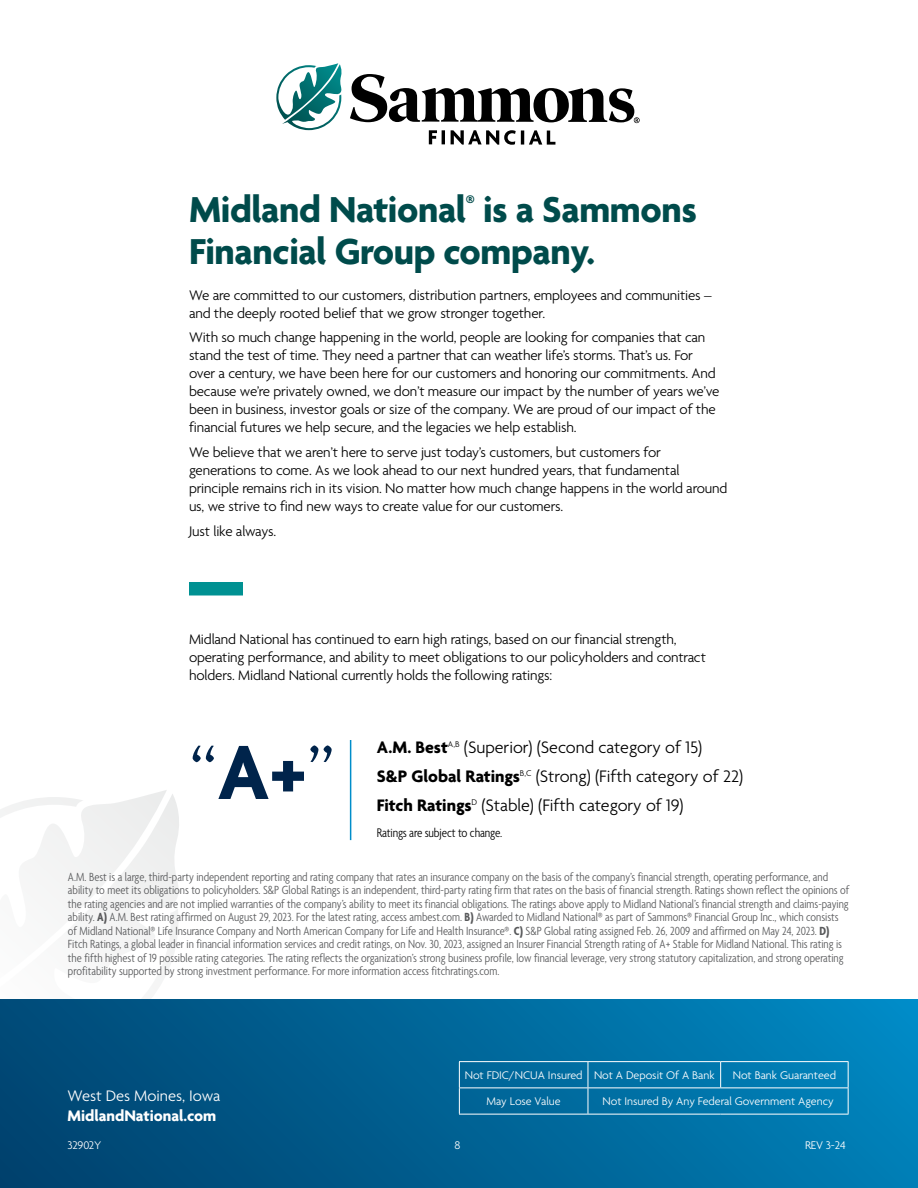
<style>
.page{position:relative;width:918px;height:1188px;background:#fff}
.page>*{position:absolute;margin:0;border:0;box-sizing:border-box;transform-origin:0 0}
.t1{font:300 82.5px "Agenda";color:#00244b}
.t2{font:700 39px/42px "Agenda";letter-spacing:-.01em;color:#004b4b}
.t3{font:300 18px/29.2px "Agenda";color:#000}
.t4{font:700 16.5px "Agenda";color:#fff}
.t5{font:300 16.5px "Agenda";color:#fff}
.t6{font:300 15px/18px "Agenda";letter-spacing:-.01em;color:#000}
.t7{font:300 condensed 13.5px "Agenda";letter-spacing:-.01em;color:#000}
.t8{font:300 condensed 12.75px/13.5px "Agenda";color:#58595b}
.t9{font:300 12px "Agenda";color:#fff}
.s1{font-weight:700}
</style>
<div class="page">
<svg style="left:0;top:790px;width:179px;height:194px"></svg>
<div style="left:0;top:999px;width:918px;height:189px;background:linear-gradient(to right,#004470,#0386be)"></div>
<hr style="left:459px;top:1088px;width:129px;height:1px;background:#fff">
<hr style="left:588px;top:1088px;width:133px;height:1px;background:#fff">
<hr style="left:721px;top:1088px;width:128px;height:1px;background:#fff">
<hr style="left:459px;top:1061px;width:129px;height:1px;background:#fff">
<hr style="left:588px;top:1061px;width:133px;height:1px;background:#fff">
<hr style="left:721px;top:1061px;width:128px;height:1px;background:#fff">
<svg style="left:720px;top:1062px;width:1px;height:26px"></svg>
<svg style="left:459px;top:1062px;width:1px;height:52px"></svg>
<svg style="left:588px;top:1062px;width:1px;height:52px"></svg>
<svg style="left:848px;top:1062px;width:1px;height:52px"></svg>
<hr style="left:459px;top:1114px;width:129px;height:1px;background:#fff">
<hr style="left:588px;top:1114px;width:133px;height:1px;background:#fff">
<hr style="left:721px;top:1114px;width:128px;height:1px;background:#fff">
<svg style="left:429px;top:130px;width:8px;height:14px"></svg>
<hr style="left:442px;top:130px;width:3px;height:14px;background:#000">
<svg style="left:451px;top:130px;width:65px;height:15px"></svg>
<hr style="left:521px;top:130px;width:3px;height:15px;background:#000">
<svg style="left:529px;top:130px;width:26px;height:15px"></svg>
<svg style="left:276px;top:63px;width:66px;height:67px"></svg>
<svg style="left:350px;top:74px;width:290px;height:49px"></svg>
<div style="left:189px;top:582px;width:54px;height:14px;background:#009192"></div>
<hr style="left:350px;top:740px;width:1px;height:100px;background:#008dca">
<h2 class="t2" style="left:189px;top:191px;width:509px">Midland National<sup>®</sup> is a Sammons<br>Financial Group company.</h2>
<p class="t6" style="left:189px;top:287px;width:524px">We are committed to our customers, distribution partners, employees and communities – and the deeply rooted belief that we grow stronger together.</p>
<p class="t6" style="left:189px;top:329px;width:532px">With so much change happening in the world, people are looking for companies that can stand the test of time. They need a partner that can weather life’s storms. That’s us. For over a century, we have been here for our customers and honoring our commitments. And because we’re privately owned, we don’t measure our impact by the number of years we’ve been in business, investor goals or size of the company. We are proud of our impact of the financial futures we help secure, and the legacies we help establish.</p>
<p class="t6" style="left:189px;top:444px;width:540px">We believe that we aren’t here to serve just today’s customers, but customers for generations to come. As we look ahead to our next hundred years, that fundamental principle remains rich in its vision. No matter how much change happens in the world around us, we strive to find new ways to create value for our customers.</p>
<p class="t6" style="left:189px;top:523px;width:89px">Just like always.</p>
<p class="t6" style="left:189px;top:631px;width:518px">Midland National has continued to earn high ratings, based on our financial strength, operating performance, and ability to meet obligations to our policyholders and contract holders. Midland National currently holds the following ratings:</p>
<h1 class="t1" style="left:189px;top:728px;width:148px">“<span class="s1">A+</span>”</h1>
<h3 class="t3" style="left:377px;top:734px;width:368px"><span class="s1">A.M. Best</span><sup>A,B</sup> (Superior) (Second category of 15)<br><span class="s1">S&amp;P Global Ratings</span><sup>B,C</sup> (Strong) (Fifth category of 22)<br><span class="s1">Fitch Ratings</span><sup>D</sup> (Stable) (Fifth category of 19)</h3>
<p class="t7" style="left:377px;top:826px;width:127px">Ratings are subject to change.</p>
<p class="t8" style="left:68px;top:871px;width:783px">A.M. Best is a large, third-party independent reporting and rating company that rates an insurance company on the basis of the company’s financial strength, operating performance, and ability to meet its obligations to policyholders. S&amp;P Global Ratings is an independent, third-party rating firm that rates on the basis of financial strength. Ratings shown reflect the opinions of the rating agencies and are not implied warranties of the company’s ability to meet its financial obligations. The ratings above apply to Midland National’s financial strength and claims-paying ability. <span class="s1">A)</span> A.M. Best rating affirmed on August 29, 2023. For the latest rating, access ambest.com. <span class="s1">B)</span> Awarded to Midland National® as part of Sammons® Financial Group Inc., which consists of Midland National® Life Insurance Company and North American Company for Life and Health Insurance®. <span class="s1">C)</span> S&amp;P Global rating assigned Feb. 26, 2009 and affirmed on May 24, 2023. <span class="s1">D)<br></span>Fitch Ratings, a global leader in financial information services and credit ratings, on Nov. 30, 2023, assigned an Insurer Financial Strength rating of A+ Stable for Midland National. This rating is the fifth highest of 19 possible rating categories. The rating reflects the organization’s strong business profile, low financial leverage, very strong statutory capitalization, and strong operating profitability supported by strong investment performance. For more information access fitchratings.com.</p>
<p class="t5" style="left:68px;top:1087px;width:154px">West Des Moines, Iowa</p>
<p class="t4" style="left:68px;top:1107px;width:150px">MidlandNational.com</p>
<p class="t9" style="left:465px;top:1069px;width:251px">Not FDIC/NCUA Insured Not A Deposit Of A Bank</p>
<p class="t9" style="left:733px;top:1069px;width:105px">Not Bank Guaranteed</p>
<p class="t9" style="left:487px;top:1095px;width:76px">May Lose Value</p>
<p class="t9" style="left:602px;top:1095px;width:233px">Not Insured By Any Federal Government Agency</p>
<p class="t9" style="left:67px;top:1138px;width:36px">32902Y</p>
<p class="t9" style="left:454px;top:1138px;width:7px">8</p>
<p class="t9" style="left:805px;top:1138px;width:42px">REV 3-24</p>
</div>
